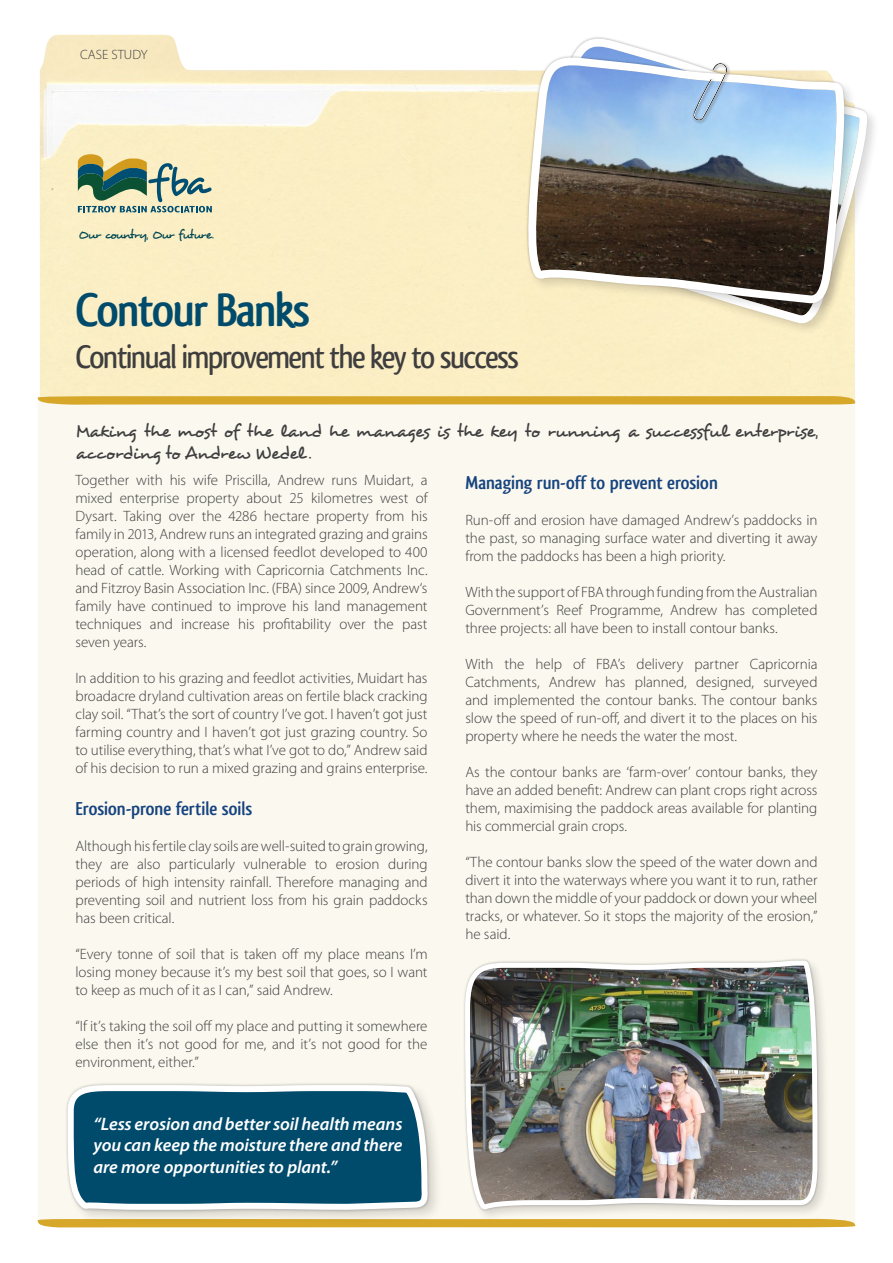
<style>
.page{position:relative;width:893px;height:1263px;background:#fff}
.page>*{position:absolute;margin:0;border:0;box-sizing:border-box;transform-origin:0 0}
.t1{font:700 49.2px "Qlassik";letter-spacing:-.04em;color:#004b6c}
.t2{font:500 34.05px "Qlassik";letter-spacing:-.05em;color:#3e3e3f}
.t3{font:700 19.5px "Qlassik";letter-spacing:-.01em;color:#16447f}
.t4{font:italic 600 18px/21.6px "Myriad Pro";letter-spacing:-.005em;color:#fff;text-align:justify}
.HIGHLIGHT_PARAGRAPH{font:18px/21.6px "Desyrel";letter-spacing:-.01em;color:#3e3e3f}
.t5{font:300 15px/18px "Myriad Pro";letter-spacing:-.005em;color:#3e3e3f;text-align:justify}
.t6{font:300 13.5px "Myriad Pro";color:#3e3e3f}
.t7{font:12.75px "Desyrel";letter-spacing:-.095em;color:#004b6c}
</style>
<div class="page">
<img style="left:39px;top:34px;width:817px;height:370px">
<div style="left:38px;top:405px;width:817px;height:814px;background:#fbf8ef"></div>
<div style="left:38px;top:1219px;width:817px;height:8px;background:#d6a728"></div>
<svg style="left:38px;top:396px;width:817px;height:9px;background:#d9ae39"></svg>
<svg style="left:78px;top:154px;width:134px;height:58px;background:#a4b193"></svg>
<svg style="left:514px;top:34px;width:360px;height:300px;fill:#fcefc5"></svg>
<svg style="left:520px;top:34px;width:352px;height:295px"></svg>
<div style="left:526px;top:55px;width:331px;height:261px;background:#231f20;opacity:.16"></div>
<svg style="left:517px;top:50px;width:336px;height:262px"></svg>
<svg style="left:518px;top:56px;width:334px;height:252px;background:#909597"></svg>
<div style="left:691px;top:61px;width:40px;height:64px;background:#231f20;opacity:.41"></div>
<svg style="left:692px;top:62px;width:36px;height:63px"></svg>
<div style="left:462px;top:958px;width:368px;height:263px;background:#231f20;opacity:.16"></div>
<img style="left:463px;top:958px;width:357px;height:256px">
<div style="left:65px;top:1082px;width:378px;height:143px;background:#231f20;opacity:.16"></div>
<svg style="left:62px;top:1082px;width:368px;height:131px;background:#326d86"></svg>
<p class="t6" style="left:80px;top:47px;width:69px">CASE STUDY</p>
<p class="t7" style="left:78px;top:226px;width:137px">Our country, Our future.</p>
<p class="t1" style="left:75px;top:281px;width:236px">Contour Banks</p>
<p class="t2" style="left:75px;top:337px;width:445px">Continual improvement the key to success</p>
<p class="HIGHLIGHT_PARAGRAPH" style="left:75px;top:421px;width:744px">Making the most of the land he manages is the key to running a successful enterprise, according to Andrew Wedel .</p>
<p class="t5" style="left:75px;top:471px;width:354px">Together with his wife Priscilla, Andrew runs Muidart, a mixed enterprise property about 25 kilometres west of Dysart. Taking over the 4286 hectare property from his family in 2013, Andrew runs an integrated grazing and grains operation, along with a licensed feedlot developed to 400 head of cattle. Working with Capricornia Catchments Inc. and Fitzroy Basin Association Inc. (FBA) since 2009, Andrew‘s family have continued to improve his land management techniques and increase his profitability over the past seven years.</p>
<p class="t5" style="left:75px;top:669px;width:354px">In addition to his grazing and feedlot activities, Muidart has broadacre dryland cultivation areas on fertile black cracking clay soil. “That’s the sort of country I’ve got. I haven’t got just farming country and I haven’t got just grazing country. So to utilise everything, that’s what I’ve got to do,” Andrew said of his decision to run a mixed grazing and grains enterprise.</p>
<p class="t3" style="left:75px;top:797px;width:178px">Erosion-prone fertile soils</p>
<p class="t5" style="left:75px;top:837px;width:354px">Although his fertile clay soils are well-suited to grain growing, they are also particularly vulnerable to erosion during periods of high intensity rainfall. Therefore managing and preventing soil and nutrient loss from his grain paddocks has been critical.</p>
<p class="t5" style="left:75px;top:945px;width:354px">“Every tonne of soil that is taken off my place means I’m losing money because it’s my best soil that goes, so I want to keep as much of it as I can,” said Andrew.</p>
<p class="t5" style="left:75px;top:1017px;width:354px">“If it’s taking the soil off my place and putting it somewhere else then it’s not good for me, and it’s not good for the environment, either.”</p>
<p class="t4" style="left:93px;top:1112px;width:310px">“Less erosion and better soil health means you can keep the moisture there and there are more opportunities to plant.”</p>
<p class="t3" style="left:465px;top:471px;width:254px">Managing run-off to prevent erosion</p>
<p class="t5" style="left:465px;top:510px;width:354px">Run-off and erosion have damaged Andrew’s paddocks in the past, so managing surface water and diverting it away from the paddocks has been a high priority.</p>
<p class="t5" style="left:465px;top:582px;width:354px">With the support of FBA through funding from the Australian Government’s Reef Programme, Andrew has completed three projects: all have been to install contour banks.</p>
<p class="t5" style="left:465px;top:654px;width:354px">With the help of FBA’s delivery partner Capricornia Catchments, Andrew has planned, designed, surveyed and implemented the contour banks. The contour banks slow the speed of run-off, and divert it to the places on his property where he needs the water the most.</p>
<p class="t5" style="left:465px;top:762px;width:354px">As the contour banks are ‘farm-over’ contour banks, they have an added benefit: Andrew can plant crops right across them, maximising the paddock areas available for planting his commercial grain crops.</p>
<p class="t5" style="left:465px;top:852px;width:354px">“The contour banks slow the speed of the water down and divert it into the waterways where you want it to run, rather than down the middle of your paddock or down your wheel tracks, or whatever. So it stops the majority of the erosion,” he said.</p>
</div>
